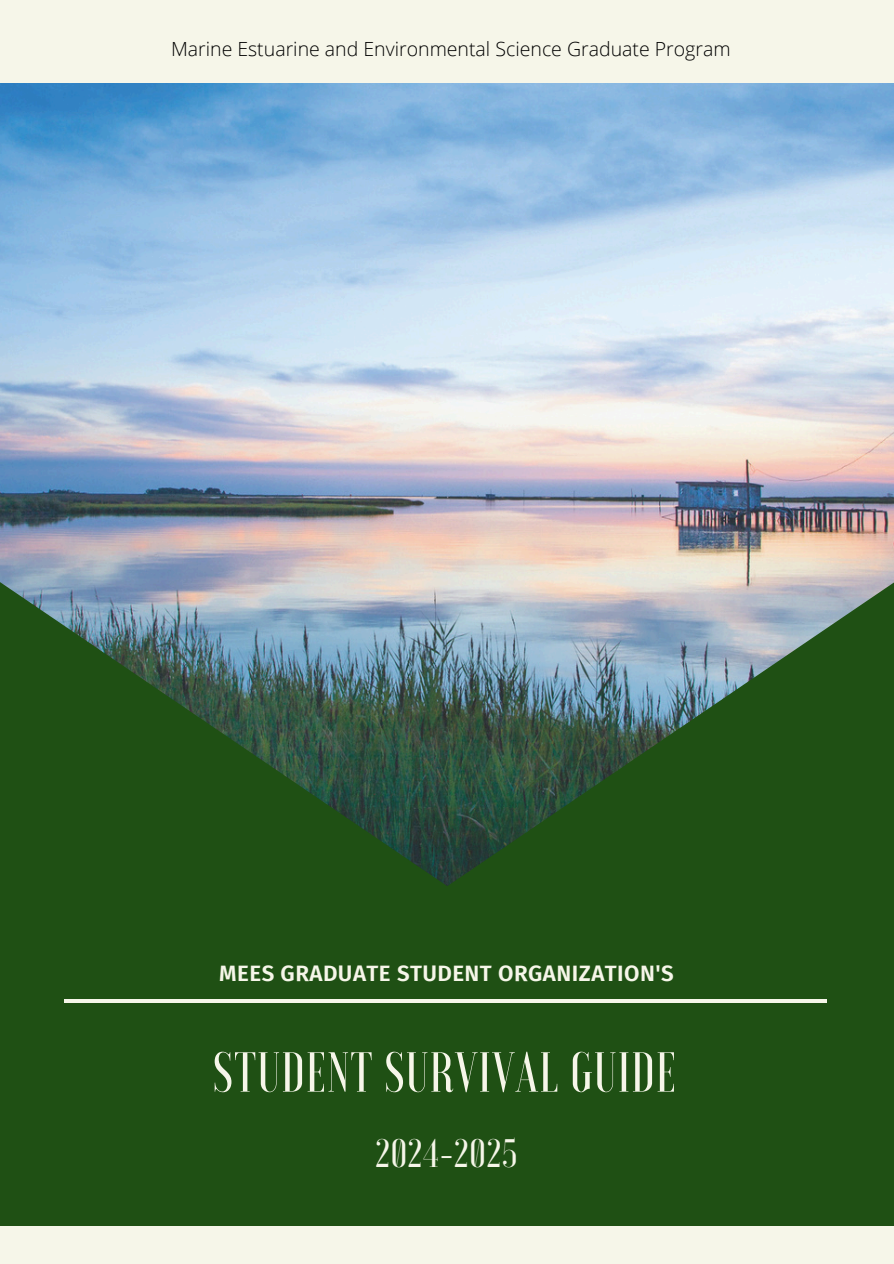
<style>
.page{position:relative;width:894px;height:1264px;background:#fff}
.page>*{position:absolute;margin:0;border:0;box-sizing:border-box;transform-origin:0 0}
.t1{font:500 56.25px "Voga";letter-spacing:.02em;color:#f6f6e9}
.t2{font:500 39.75px "Voga";letter-spacing:.02em;color:#f6f6e9}
.t3{font:600 22.35px "Fira Sans";letter-spacing:.02em;color:#f6f6e9}
.t4{font:300 19.5px "Open Sans";color:#000}
</style>
<div class="page">
<div style="left:0;top:0;width:893px;height:1263px;background:#1f5014"></div>
<img style="left:0;top:83px;width:893px;height:803px">
<div style="left:0;top:0;width:893px;height:83px;background:#f6f6e9"></div>
<div style="left:0;top:1226px;width:893px;height:37px;background:#f6f6e9"></div>
<hr style="left:64px;top:999px;width:762px;height:3px;background:#f6f6e9">
<h2 class="t4" style="left:171px;top:35px;width:561px">Marine Estuarine and Environmental Science Graduate Program</h2>
<p class="t3" style="left:219px;top:960px;width:456px">MEES GRADUATE STUDENT ORGANIZATION'S</p>
<p class="t1" style="left:212px;top:1044px;width:464px">STUDENT SURVIVAL GUIDE</p>
<h3 class="t2" style="left:375px;top:1133px;width:143px">2024-2025</h3>
</div>
